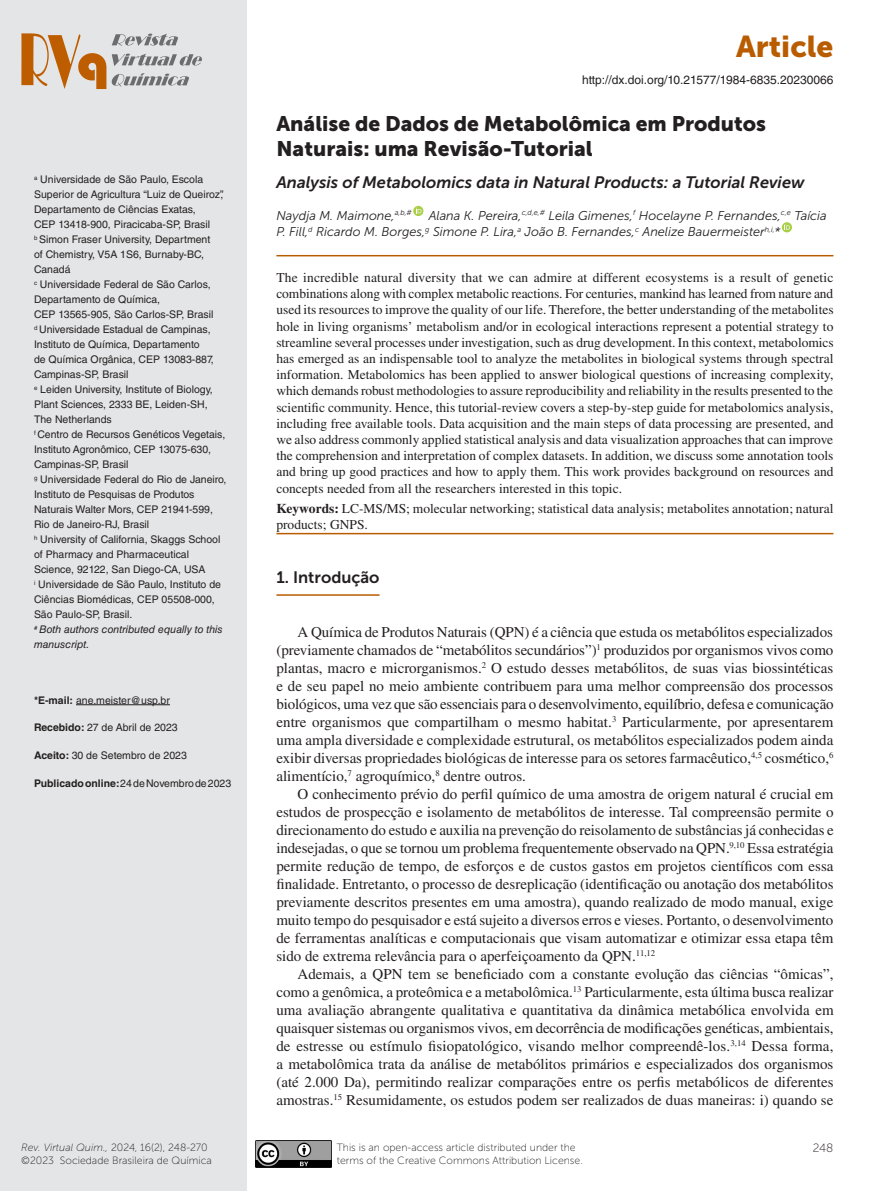
<style>
.page{position:relative;width:893px;height:1191px;background:#fff}
.page>*{position:absolute;margin:0;border:0;box-sizing:border-box;transform-origin:0 0}
.t1{font:30px "Museo Sans 900";color:#b95c00}
.Título{font:21px/25.2px "Museo Sans 900";color:#231f20}
.Título_inglês{font:italic 16.5px "Museo Sans 700";color:#231f20}
.Sessão{font:16.5px "Museo Sans 700";color:#231f20}
.t2{font:15px/18px "Times LT Std";color:#231f20;text-align:justify}
.Resumo{font:13.5px/16.2px "Times LT Std";color:#231f20;text-align:justify}
.Keywords{font:13.5px/16.2px "Times LT Std";color:#231f20}
.Autores{font:italic 12.75px/16.4px "Museo Sans 300";color:#231f20}
.t3{font:12px "Helvetica LT Std";color:#231f20}
.t4{font:12px "Museo Sans 100";color:#231f20}
.Endereço{font:10.5px/15px "Helvetica LT Std";color:#231f20}
.t5{font:10.5px/12.6px "Museo Sans 100";color:#231f20}
.Endereço-2{font:italic 10.5px/15px "Helvetica LT Std";color:#231f20}
.s1{font-weight:700}
.s2{font-style:italic}
</style>
<div class="page">
<div style="left:0;top:0;width:246px;height:1191px;background:#e4e5e6"></div>
<img style="left:255px;top:1140px;width:77px;height:27px">
<svg style="left:21px;top:33px;width:85px;height:56px"></svg>
<svg style="left:112px;top:73px;width:77px;height:13px"></svg>
<svg style="left:112px;top:54px;width:90px;height:12px"></svg>
<svg style="left:112px;top:34px;width:66px;height:12px"></svg>
<hr style="left:76px;top:704px;width:94px;height:1px;background:#231f20">
<hr style="left:276px;top:255px;width:557px;height:1px;background:#b95c00">
<hr style="left:276px;top:533px;width:557px;height:1px;background:#b95c00">
<hr style="left:276px;top:594px;width:104px;height:2px;background:#b95c00">
<svg style="left:413px;top:206px;width:10px;height:10px"></svg>
<svg style="left:416px;top:208px;width:5px;height:5px"></svg>
<svg style="left:782px;top:222px;width:10px;height:10px"></svg>
<svg style="left:784px;top:224px;width:6px;height:6px"></svg>
<p class="Endereço" style="left:34px;top:172px;width:191px"><sup>a</sup> Universidade de São Paulo, Escola Superior de Agricultura “Luiz de Queiroz”, Departamento de Ciências Exatas,<br>CEP 13418-900, Piracicaba-SP, Brasil</p>
<p class="Endereço" style="left:34px;top:232px;width:178px"><sup>b</sup> Simon Fraser University, Department of Chemistry, V5A 1S6, Burnaby-BC,<br>Canadá</p>
<p class="Endereço" style="left:34px;top:277px;width:181px"><sup>c</sup> Universidade Federal de São Carlos,<br>Departamento de Química,<br>CEP 13565-905, São Carlos-SP, Brasil</p>
<p class="Endereço" style="left:34px;top:322px;width:181px"><sup>d</sup> Universidade Estadual de Campinas, Instituto de Química, Departamento de Química Orgânica, CEP 13083-887, Campinas-SP, Brasil</p>
<p class="Endereço" style="left:34px;top:382px;width:180px"><sup>e</sup> Leiden University, Institute of Biology,<br>Plant Sciences, 2333 BE, Leiden-SH,<br>The Netherlands</p>
<p class="Endereço" style="left:34px;top:427px;width:193px"><sup>f</sup> Centro de Recursos Genéticos Vegetais,<br>Instituto Agronômico, CEP 13075-630,<br>Campinas-SP, Brasil</p>
<p class="Endereço" style="left:34px;top:472px;width:194px"><sup>g</sup> Universidade Federal do Rio de Janeiro, Instituto de Pesquisas de Produtos Naturais Walter Mors, CEP 21941-599, Rio de Janeiro-RJ, Brasil</p>
<p class="Endereço" style="left:34px;top:532px;width:188px"><sup>h</sup> University of California, Skaggs School of Pharmacy and Pharmaceutical<br>Science, 92122, San Diego-CA, USA</p>
<p class="Endereço" style="left:34px;top:577px;width:189px"><sup>i</sup> Universidade de São Paulo, Instituto de<br>Ciências Biomédicas, CEP 05508-000,<br>São Paulo-SP, Brasil.</p>
<p class="Endereço-2" style="left:34px;top:622px;width:190px"><sup>#</sup> Both authors contributed equally to this manuscript.</p>
<p class="Endereço" style="left:34px;top:692px;width:137px"><span class="s1">*E-mail:</span> ane.meister@usp.br</p>
<p class="Endereço" style="left:34px;top:720px;width:145px"><span class="s1">Recebido:</span> 27 de Abril de 2023</p>
<p class="Endereço" style="left:34px;top:748px;width:154px"><span class="s1">Aceito:</span> 30 de Setembro de 2023</p>
<p class="Endereço" style="left:34px;top:776px;width:199px"><span class="s1">Publicado online:</span> 24 de Novembro de 2023</p>
<p class="t5" style="left:21px;top:1141px;width:192px"><span class="s2">Rev. Virtual Quim.,</span> 2024, 16(2), 248-270 ©2023 Sociedade Brasileira de Química</p>
<h1 class="t1" style="left:736px;top:29px;width:99px">Article</h1>
<p class="t3" style="left:582px;top:72px;width:253px">http://dx.doi.org/10.21577/1984-6835.20230066</p>
<p class="Título" style="left:276px;top:111px;width:491px">Análise de Dados de Metabolômica em Produtos<br>Naturais: uma Revisão-Tutorial</p>
<p class="Título_inglês" style="left:276px;top:173px;width:530px">Analysis of Metabolomics data in Natural Products: a Tutorial Review</p>
<p class="Autores" style="left:276px;top:207px;width:137px">Naydja M. Maimone,<sup>a,b,#</sup></p>
<p class="Autores" style="left:276px;top:207px;width:552px;text-indent:152px">Alana K. Pereira,<sup>c,d,e,#</sup> Leila Gimenes,<sup>f</sup> Hocelayne P. Fernandes,<sup>c,e</sup> Taícia<br>P. Fill,<sup>d</sup> Ricardo M. Borges,<sup>g</sup> Simone P. Lira,<sup>a</sup> João B. Fernandes,<sup>c</sup> Anelize Bauermeister<sup>h,i,</sup>*</p>
<p class="Resumo" style="left:276px;top:269px;width:559px">The incredible natural diversity that we can admire at different ecosystems is a result of genetic combinations along with complex metabolic reactions. For centuries, mankind has learned from nature and used its resources to improve the quality of our life. Therefore, the better understanding of the metabolites hole in living organisms’ metabolism and/or in ecological interactions represent a potential strategy to streamline several processes under investigation, such as drug development. In this context, metabolomics has emerged as an indispensable tool to analyze the metabolites in biological systems through spectral information. Metabolomics has been applied to answer biological questions of increasing complexity, which demands robust methodologies to assure reproducibility and reliability in the results presented to the scientific community. Hence, this tutorial-review covers a step-by-step guide for metabolomics analysis, including free available tools. Data acquisition and the main steps of data processing are presented, and we also address commonly applied statistical analysis and data visualization approaches that can improve the comprehension and interpretation of complex datasets. In addition, we discuss some annotation tools and bring up good practices and how to apply them. This work provides background on resources and concepts needed from all the researchers interested in this topic.</p>
<p class="Keywords" style="left:276px;top:500px;width:558px"><span class="s1">Keywords:</span> LC-MS/MS; molecular networking; statistical data analysis; metabolites annotation; natural products; GNPS.</p>
<p class="Sessão" style="left:276px;top:568px;width:105px">1. Introdução</p>
<p class="t2" style="left:276px;top:623px;width:559px;text-indent:21px">A Química de Produtos Naturais (QPN) é a ciência que estuda os metabólitos especializados (previamente chamados de “metabólitos secundários”)<sup>1</sup> produzidos por organismos vivos como plantas, macro e microrganismos.<sup>2</sup> O estudo desses metabólitos, de suas vias biossintéticas e de seu papel no meio ambiente contribuem para uma melhor compreensão dos processos biológicos, uma vez que são essenciais para o desenvolvimento, equilíbrio, defesa e comunicação entre organismos que compartilham o mesmo habitat.<sup>3</sup> Particularmente, por apresentarem uma ampla diversidade e complexidade estrutural, os metabólitos especializados podem ainda exibir diversas propriedades biológicas de interesse para os setores farmacêutico,<sup>4,5</sup> cosmético,<sup>6 </sup>alimentício,<sup>7</sup> agroquímico,<sup>8</sup> dentre outros.</p>
<p class="t2" style="left:276px;top:785px;width:559px;text-indent:21px">O conhecimento prévio do perfil químico de uma amostra de origem natural é crucial em estudos de prospecção e isolamento de metabólitos de interesse. Tal compreensão permite o direcionamento do estudo e auxilia na prevenção do reisolamento de substâncias já conhecidas e indesejadas, o que se tornou um problema frequentemente observado na QPN.<sup>9,10</sup> Essa estratégia permite redução de tempo, de esforços e de custos gastos em projetos científicos com essa finalidade. Entretanto, o processo de desreplicação (identificação ou anotação dos metabólitos previamente descritos presentes em uma amostra), quando realizado de modo manual, exige muito tempo do pesquisador e está sujeito a diversos erros e vieses. Portanto, o desenvolvimento de ferramentas analíticas e computacionais que visam automatizar e otimizar essa etapa têm sido de extrema relevância para o aperfeiçoamento da QPN.<sup>11,12</sup></p>
<p class="t2" style="left:276px;top:965px;width:559px;text-indent:21px">Ademais, a QPN tem se beneficiado com a constante evolução das ciências “ômicas”, como a genômica, a proteômica e a metabolômica.<sup>13</sup> Particularmente, esta última busca realizar uma avaliação abrangente qualitativa e quantitativa da dinâmica metabólica envolvida em quaisquer sistemas ou organismos vivos, em decorrência de modificações genéticas, ambientais, de estresse ou estímulo fisiopatológico, visando melhor compreendê-los.<sup>3,14</sup> Dessa forma, a metabolômica trata da análise de metabólitos primários e especializados dos organismos (até 2.000 Da), permitindo realizar comparações entre os perfis metabólicos de diferentes amostras.<sup>15</sup> Resumidamente, os estudos podem ser realizados de duas maneiras: i) quando se</p>
<p class="t5" style="left:337px;top:1141px;width:248px">This is an open-access article distributed under the terms of the Creative Commons Attribution License.</p>
<p class="t4" style="left:813px;top:1141px;width:22px">248</p>
</div>
